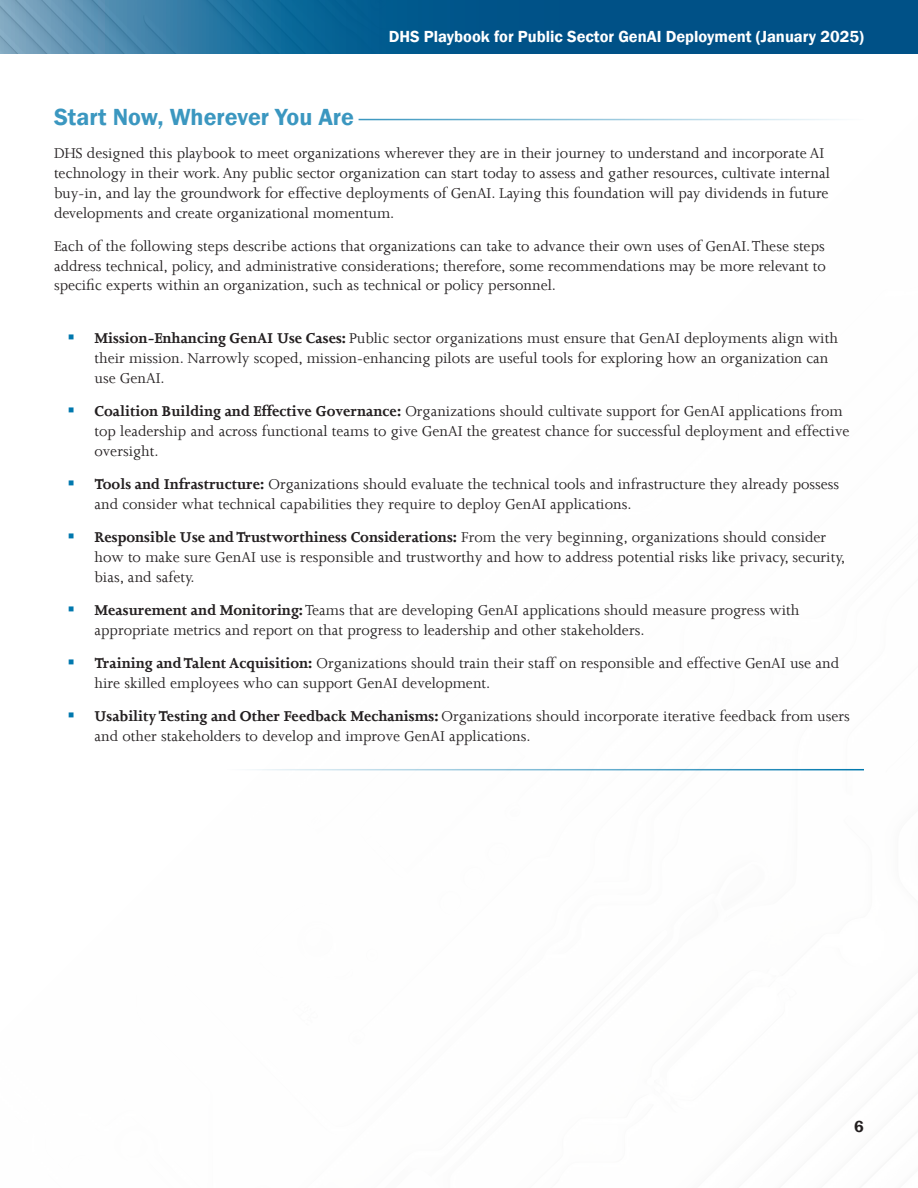
<style>
.page{position:relative;width:918px;height:1188px;background:#fff}
.page>*{position:absolute;margin:0;border:0;box-sizing:border-box;transform-origin:0 0}
.t1{font:600 24px "Franklin Gothic";color:#3b97c0}
.t2{font:16.5px/19.8px "Joanna";color:#231f20}
.t3{font:600 16.5px "Franklin Gothic";color:#fff}
.t4{font:600 16.5px "Franklin Gothic";color:#231f20}
.s1{font-weight:700}
</style>
<div class="page">
<svg style="left:0;top:0;width:918px;height:54px;background:#166494"></svg>
<hr style="left:359px;top:119px;width:505px;height:1px;background:#3b97c0">
<hr style="left:227px;top:769px;width:637px;height:1px;background:#0078ae">
<p class="t3" style="left:389px;top:26px;width:477px">DHS Playbook for Public Sector GenAI Deployment (January 2025)</p>
<h2 class="t1" style="left:54px;top:102px;width:302px">Start Now, Wherever You Are</h2>
<p class="t2" style="left:54px;top:143px;width:777px">DHS designed this playbook to meet organizations wherever they are in their journey to understand and incorporate AI technology in their work.Any public sector organization can start today to assess and gather resources, cultivate internal buy-in, and lay the groundwork for effective deployments of GenAI. Laying this foundation will pay dividends in future developments and create organizational momentum.</p>
<p class="t2" style="left:54px;top:235px;width:774px;text-align:justify">Each of the following steps describe actions that organizations can take to advance their own uses of GenAI.These steps address technical, policy, and administrative considerations; therefore, some recommendations may be more relevant to specific experts within an organization, such as technical or policy personnel.</p>
<p class="t2" style="left:94px;top:328px;width:745px"><span class="s1">Mission-Enhancing GenAI Use Cases:</span> Public sector organizations must ensure that GenAI deployments align with their mission. Narrowly scoped, mission-enhancing pilots are useful tools for exploring how an organization can use GenAI.</p>
<p class="t2" style="left:94px;top:401px;width:756px"><span class="s1">Coalition Building and Effective Governance:</span> Organizations should cultivate support for GenAI applications from top leadership and across functional teams to give GenAI the greatest chance for successful deployment and effective oversight.</p>
<p class="t2" style="left:94px;top:474px;width:746px"><span class="s1">Tools and Infrastructure:</span> Organizations should evaluate the technical tools and infrastructure they already possess and consider what technical capabilities they require to deploy GenAI applications.</p>
<p class="t2" style="left:94px;top:527px;width:753px"><span class="s1">Responsible Use and Trustworthiness Considerations:</span> From the very beginning, organizations should consider how to make sure GenAI use is responsible and trustworthy and how to address potential risks like privacy, security, bias, and safety.</p>
<p class="t2" style="left:94px;top:600px;width:707px"><span class="s1">Measurement and Monitoring:</span> Teams that are developing GenAI applications should measure progress with appropriate metrics and report on that progress to leadership and other stakeholders.</p>
<p class="t2" style="left:94px;top:653px;width:746px"><span class="s1">Training and Talent Acquisition:</span> Organizations should train their staff on responsible and effective GenAI use and hire skilled employees who can support GenAI development.</p>
<p class="t2" style="left:94px;top:706px;width:757px"><span class="s1">Usability Testing and Other Feedback Mechanisms:</span> Organizations should incorporate iterative feedback from users and other stakeholders to develop and improve GenAI applications.</p>
<p class="t4" style="left:854px;top:1116px;width:11px">6</p>
</div>
